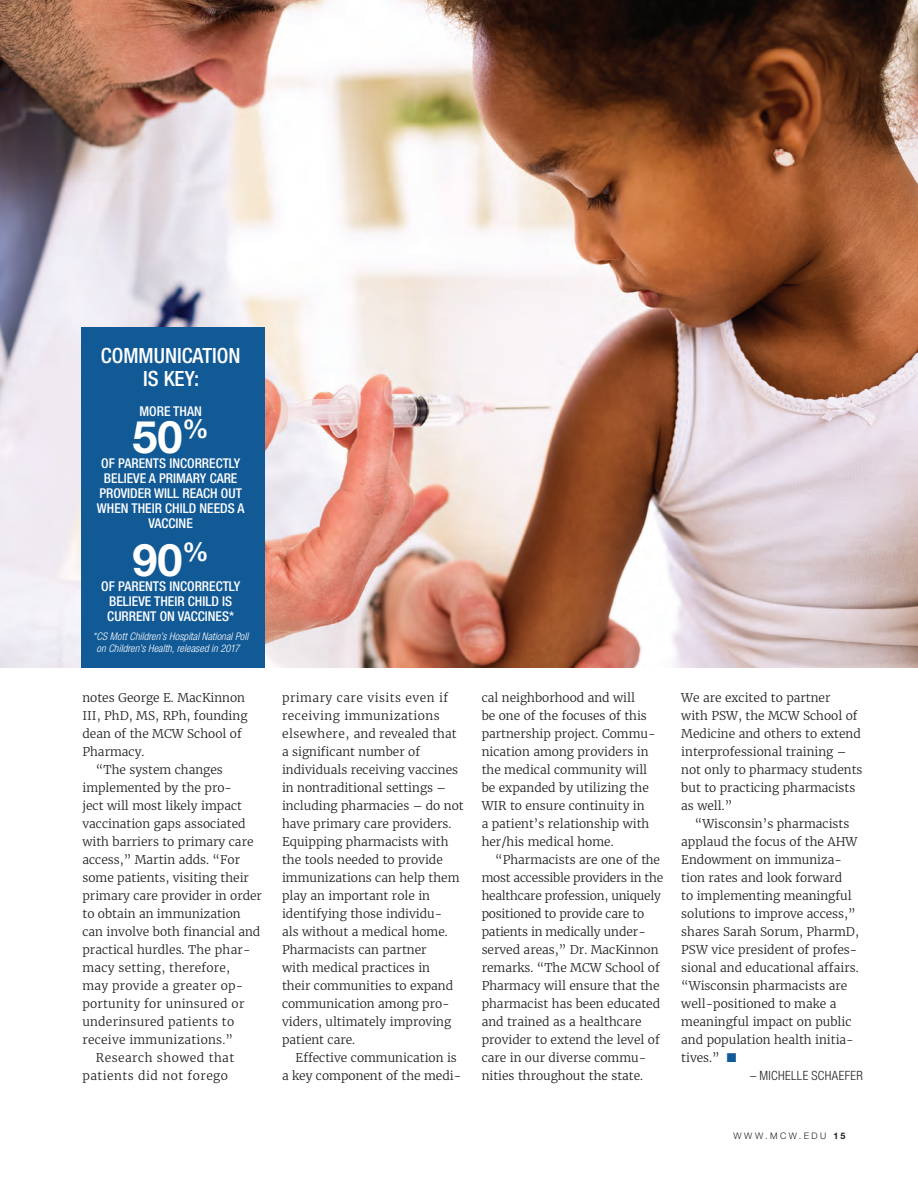
<style>
.page{position:relative;width:918px;height:1188px;background:#fff}
.page>*{position:absolute;margin:0;border:0;box-sizing:border-box;transform-origin:0 0}
.t1{font:700 45px "Helvetica Neue LT Std";color:#fff}
.t2{font:500 condensed 21px/22.5px "Helvetica Neue LT Std";color:#fff;text-align:center}
.t3{font:500 condensed 13.5px/15px "Helvetica Neue LT Std";color:#fff;text-align:center}
.t4{font:300 condensed 12.75px "Helvetica Neue LT Std";letter-spacing:.025em;color:#231f20}
.t5{font:300 12px/18px "Merriweather";color:#231f20}
.t6{font:300 12px "Merriweather";letter-spacing:.02em;color:#231f20}
.t7{font:300 12px "Merriweather";letter-spacing:.04em;color:#231f20}
.t8{font:italic 300 condensed 10.5px/12px "Helvetica Neue LT Std";letter-spacing:.005em;color:#fff;text-align:center}
.t9{font:300 9px "Helvetica Neue LT Std";letter-spacing:.275em;color:#231f20}
.s1{color:#125a96}
.s2{font-weight:700}
</style>
<div class="page">
<img style="left:0;top:0;width:918px;height:667px">
<div style="left:81px;top:327px;width:183px;height:340px;background:#125a96"></div>
<h2 class="t2" style="left:101px;top:344px;width:141px">COMMUNICATION<br>IS KEY:</h2>
<p class="t3" style="left:140px;top:403px;width:64px">MORE THAN</p>
<h1 class="t1" style="left:133px;top:409px;width:78px">50<sup>%</sup></h1>
<p class="t3" style="left:97px;top:456px;width:149px">OF PARENTS INCORRECTLY<br>BELIEVE A PRIMARY CARE<br>PROVIDER WILL REACH OUT<br>WHEN THEIR CHILD NEEDS A<br>VACCINE</p>
<h1 class="t1" style="left:133px;top:532px;width:78px">90<sup>%</sup></h1>
<p class="t3" style="left:101px;top:579px;width:140px">OF PARENTS INCORRECTLY<br>BELIEVE THEIR CHILD IS<br>CURRENT ON VACCINES*</p>
<p class="t8" style="left:93px;top:630px;width:157px">*CS Mott Children’s Hospital National Poll on Children’s Health, released in 2017</p>
<p class="t5" style="left:82px;top:687px;width:164px">notes George E. MacKinnon</p>
<p class="t5" style="left:82px;top:705px;width:167px">III, PhD, MS, RPh, founding</p>
<p class="t5" style="left:82px;top:723px;width:161px">dean of the MCW School of</p>
<p class="t5" style="left:82px;top:741px;width:64px">Pharmacy.</p>
<p class="t5" style="left:96px;top:759px;width:128px">“The system changes</p>
<p class="t5" style="left:82px;top:777px;width:151px">implemented by the pro-</p>
<p class="t5" style="left:82px;top:795px;width:161px">ject will most likely impact</p>
<p class="t5" style="left:82px;top:813px;width:165px">vaccination gaps associated</p>
<p class="t5" style="left:82px;top:831px;width:173px">with barriers to primary care</p>
<p class="t5" style="left:82px;top:849px;width:159px">access,” Martin adds. “For</p>
<p class="t5" style="left:82px;top:867px;width:168px">some patients, visiting their</p>
<p class="t5" style="left:82px;top:885px;width:181px">primary care provider in order</p>
<p class="t5" style="left:82px;top:903px;width:160px">to obtain an immunization</p>
<p class="t5" style="left:82px;top:921px;width:179px">can involve both financial and</p>
<p class="t5" style="left:82px;top:939px;width:170px">practical hurdles. The phar-</p>
<p class="t6" style="left:82px;top:958px;width:149px">macy setting, therefore,</p>
<p class="t6" style="left:82px;top:976px;width:162px">may provide a greater op-</p>
<p class="t6" style="left:82px;top:994px;width:163px">portunity for uninsured or</p>
<p class="t6" style="left:82px;top:1012px;width:153px">underinsured patients to</p>
<p class="t6" style="left:82px;top:1030px;width:152px">receive immunizations.”</p>
<p class="t7" style="left:96px;top:1048px;width:140px">Research showed that</p>
<p class="t7" style="left:82px;top:1066px;width:147px">patients did not forego</p>
<p class="t5" style="left:282px;top:687px;width:183px">primary care visits even if receiving immunizations elsewhere, and revealed that a significant number of individuals receiving vaccines in nontraditional settings – including pharmacies – do not have primary care providers.<br>Equipping pharmacists with the tools needed to provide immunizations can help them play an important role in identifying those individu-<br>als without a medical home.<br>Pharmacists can partner<br>with medical practices in<br>their communities to expand communication among pro&shy;viders, ultimately improving patient care.</p>
<p class="t5" style="left:282px;top:1047px;width:181px;text-indent:14px">Effective communication is a key component of the medi-</p>
<p class="t5" style="left:482px;top:687px;width:175px">cal neighborhood and will<br>be one of the focuses of this partnership project. Commu&shy;nication among providers in the medical community will be expanded by utilizing the<br>WIR to ensure continuity in<br>a patient’s relationship with her/his medical home.</p>
<p class="t5" style="left:482px;top:849px;width:183px;text-indent:14px">“Pharmacists are one of the most accessible providers in the healthcare profession, uniquely positioned to provide care to patients in medically under&shy;served areas,” Dr. MacKinnon remarks. “The MCW School of<br>Pharmacy will ensure that the pharmacist has been educated and trained as a healthcare provider to extend the level of care in our diverse commu&shy;nities throughout the state.</p>
<p class="t5" style="left:681px;top:687px;width:183px">We are excited to partner<br>with PSW, the MCW School of<br>Medicine and others to extend interprofessional training – not only to pharmacy students but to practicing pharmacists as well.”</p>
<p class="t5" style="left:681px;top:813px;width:179px;text-indent:14px">“Wisconsin’s pharmacists applaud the focus of the AHW<br>Endowment on immuniza&shy;tion rates and look forward<br>to implementing meaningful solutions to improve access,” shares Sarah Sorum, PharmD,<br>PSW vice president of profes&shy;sional and educational affairs. “Wisconsin pharmacists are well-positioned to make a meaningful impact on public and population health initia&shy;tives.” <span class="s1">■</span></p>
<p class="t4" style="left:750px;top:1068px;width:114px">– MICHELLE SCHAEFER</p>
<p class="t9" style="left:733px;top:1130px;width:114px">WWW.MCW.EDU <span class="s2">15</span></p>
</div>
